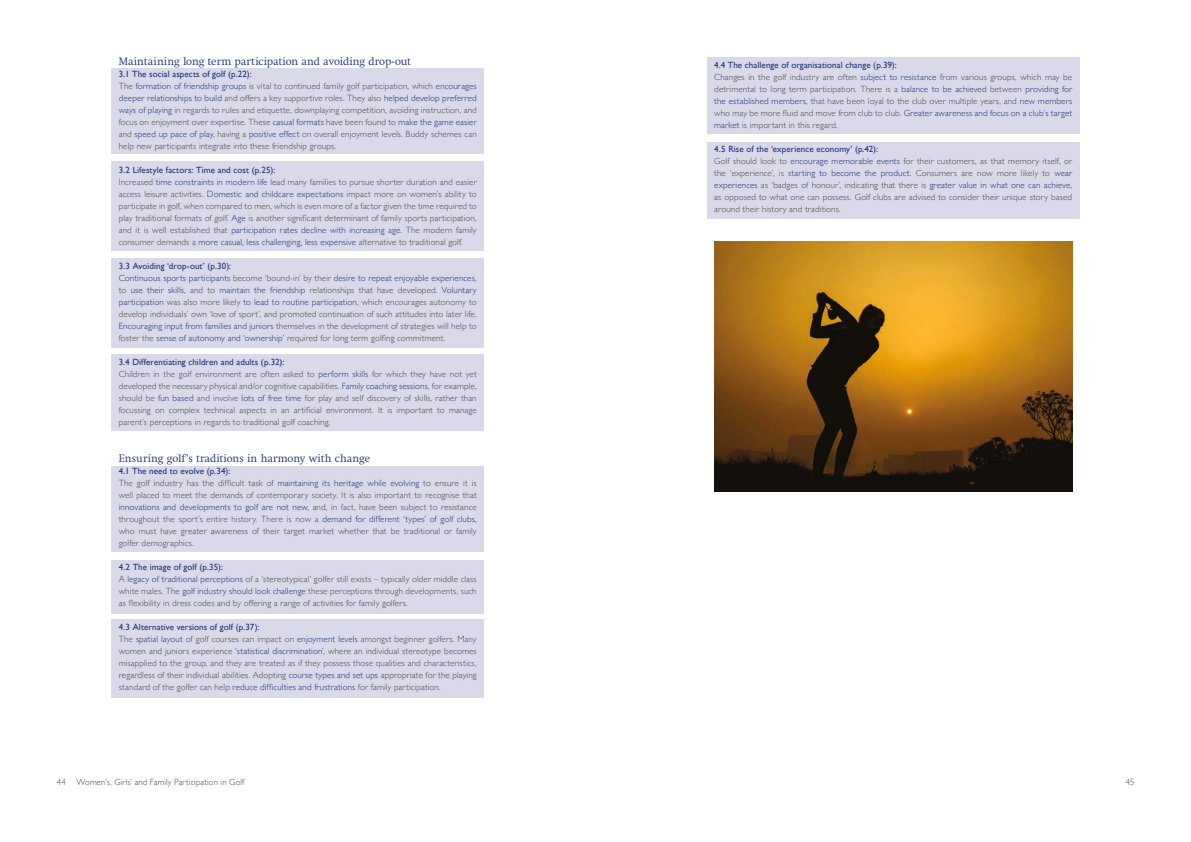
<style>
.page{position:relative;width:1191px;height:842px;background:#fff}
.page>*{position:absolute;margin:0;border:0;box-sizing:border-box;transform-origin:0 0}
.t1{font:300 11px "Swift LT Pro";color:#1d3278}
.t2{font:300 9px/12px "Gill Sans";letter-spacing:.01em;color:#4a4a49}
.t3{font:300 9px "Gill Sans";letter-spacing:.01em;color:#4a4a49;scale:.96 1}
.s1{font-weight:400;color:#1d3278}
.s2{color:#1d3278}
</style>
<div class="page">
<div style="left:707px;top:142px;width:372px;height:77px;background:#d9d9ea"></div>
<div style="left:707px;top:57px;width:372px;height:77px;background:#d9d9ea"></div>
<div style="left:111px;top:620px;width:373px;height:78px;background:#d9d9ea"></div>
<div style="left:111px;top:560px;width:373px;height:53px;background:#d9d9ea"></div>
<div style="left:111px;top:466px;width:373px;height:86px;background:#d9d9ea"></div>
<div style="left:111px;top:354px;width:373px;height:77px;background:#d9d9ea"></div>
<div style="left:111px;top:258px;width:373px;height:90px;background:#d9d9ea"></div>
<div style="left:111px;top:161px;width:373px;height:90px;background:#d9d9ea"></div>
<div style="left:111px;top:68px;width:373px;height:86px;background:#d9d9ea"></div>
<img style="left:714px;top:241px;width:358px;height:250px">
<p class="t1" style="left:119px;top:55px;width:294px">Maintaining long term participation and avoiding drop-out</p>
<p class="t2" style="left:119px;top:67px;width:359px"><span class="s1">3.1 The social aspects of golf (p.22):<br></span>The <span class="s2">formation of friendship groups</span> is vital to continued family golf participation, which <span class="s2">encourages deeper relationships to build</span> and offers a key supportive roles. They also <span class="s2">helped develop preferred ways of playing</span> in regards to rules and etiquette, downplaying competition, avoiding instruction, and focus on enjoyment over expertise. These <span class="s2">casual formats</span> have been found to <span class="s2">make the game easier </span>and <span class="s2">speed up pace of play</span>, having a <span class="s2">positive effect</span> on overall enjoyment levels. Buddy schemes can help new participants integrate into these friendship groups.</p>
<p class="t2" style="left:119px;top:163px;width:359px"><span class="s1">3.2 Lifestyle factors: Time and cost (p.25):<br></span>Increased <span class="s2">time constraints in modern life</span> lead many families to pursue shorter duration and easier access leisure activities. <span class="s2">Domestic and childcare expectations</span> impact more on women’s ability to participate in golf, when compared to men, which is even more of a factor given the time required to play traditional formats of golf. <span class="s2">Age</span> is another significant determinant of family sports participation, and it is well established that <span class="s2">participation rates decline with increasing age</span>. The modern family consumer demands a <span class="s2">more casual, less challenging, less expensive</span> alternative to traditional golf.</p>
<p class="t2" style="left:119px;top:259px;width:359px"><span class="s1">3.3 Avoiding ‘drop-out’ (p.30):<br></span><span class="s2">Continuous sports participants</span> become ‘bound-in’ by their <span class="s2">desire to repeat enjoyable experiences</span>, to <span class="s2">use their skills</span>, and to <span class="s2">maintain the friendship</span> relationships that have developed. <span class="s2">Voluntary participation</span> was also more likely <span class="s2">to lead to routine participation</span>, which encourages autonomy to develop individuals’ own ‘love of sport’, and promoted continuation of such attitudes into later life.<br><span class="s2">Encouraging input from families and juniors</span> themselves in the development of strategies will help to foster the <span class="s2">sense of autonomy and ‘ownership’</span> required for long term golfing commitment.</p>
<p class="t2" style="left:119px;top:355px;width:359px"><span class="s1">3.4 Differentiating children and adults (p.32):<br></span>Children in the golf environment are often asked to <span class="s2">perform skills</span> for which they have not yet developed the necessary physical and/or cognitive capabilities. <span class="s2">Family coaching sessions</span>, for example, should be <span class="s2">fun based</span> and involve <span class="s2">lots of free time</span> for play and self discovery of skills, rather than focussing on complex technical aspects in an artificial environment. It is important to manage parent’s perceptions in regards to traditional golf coaching.</p>
<p class="t1" style="left:119px;top:452px;width:253px">Ensuring golf’s traditions in harmony with change</p>
<p class="t2" style="left:119px;top:464px;width:359px"><span class="s1">4.1 The need to evolve (p.34):<br></span>The golf industry has the difficult task of <span class="s2">maintaining its heritage while evolving</span> to ensure it is well placed to meet the demands of contemporary society. It is also important to recognise that <span class="s2">innovations and developments to golf are not new</span>, and, in fact, have been subject to resistance throughout the sport’s entire history. There is now a <span class="s2">demand for different ‘types’ of golf clubs</span>, who must have greater awareness of their target market whether that be traditional or family golfer demographics.</p>
<p class="t2" style="left:119px;top:560px;width:359px"><span class="s1">4.2 The image of golf (p.35):<br></span>A <span class="s2">legacy of traditional perceptions</span> of a ‘stereotypical’ golfer still exists – typically older middle class white males. The <span class="s2">golf industry should look challenge</span> these perceptions through developments, such as flexibility in dress codes and by offering a range of activities for family golfers.</p>
<p class="t2" style="left:119px;top:620px;width:359px"><span class="s1">4.3 Alternative versions of golf (p.37):<br></span>The <span class="s2">spatial layout</span> of golf courses can impact on <span class="s2">enjoyment levels</span> amongst beginner golfers. Many women and juniors experience <span class="s2">‘statistical discrimination’</span>, where an individual stereotype becomes misapplied to the group, and they are treated as if they possess those qualities and characteristics, regardless of their individual abilities. Adopting <span class="s2">course types and set ups</span> appropriate for the playing standard of the golfer can help <span class="s2">reduce difficulties and frustrations</span> for family participation.</p>
<p class="t2" style="left:714px;top:59px;width:359px"><span class="s1">4.4 The challenge of organisational change (p.39):<br></span>Changes in the golf industry are often <span class="s2">subject to resistance</span> from various groups, which may be detrimental to long term participation. There is a <span class="s2">balance to be achieved</span> between <span class="s2">providing for the established members</span>, that have been loyal to the club over multiple years, and <span class="s2">new members </span>who may be more fluid and move from club to club. <span class="s2">Greater awareness and focus on a club’s target market</span> is important in this regard.</p>
<p class="t2" style="left:714px;top:143px;width:359px"><span class="s1">4.5 Rise of the ‘experience economy’ (p.42):<br></span>Golf should look to <span class="s2">encourage memorable events</span> for their customers, as that memory itself, or the ‘experience’, is <span class="s2">starting to become the product</span>. Consumers are now more likely to <span class="s2">wear experiences</span> as ‘badges of honour’, indicating that there is <span class="s2">greater value in what one can achieve</span>, as opposed to what one can possess. Golf clubs are advised to consider their unique story based around their history and traditions.</p>
<p class="t3" style="left:57px;top:775px;width:197px">44 Women’s, Girls’ and Family Participation in Golf</p>
<p class="t3" style="left:1125px;top:775px;width:11px">45</p>
</div>
